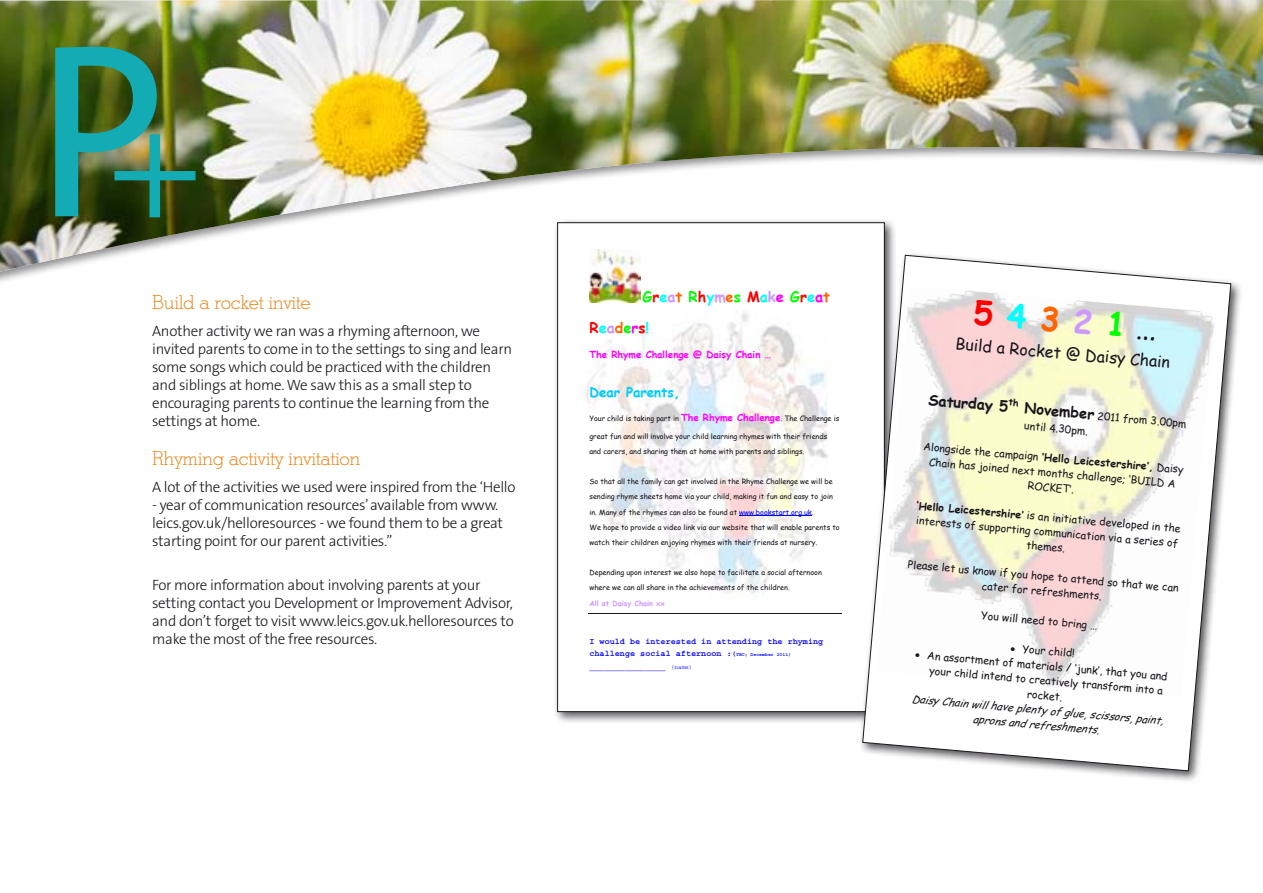
<style>
.page{position:relative;width:1263px;height:893px;background:#fff}
.page>*{position:absolute;margin:0;border:0;box-sizing:border-box;transform-origin:0 0}
.t1{font:249.6px "The Sans B5 Plain";color:#13acb4}
.t2{font:700 31.95px "Comic Sans MS";color:#f00}
.t3{font:300 19.5px "Stymie BT";letter-spacing:-.02em;color:#ec8111}
.t4{font:15.9px "Comic Sans MS";color:#1a171c}
.t5{font:300 15px/18px "The Sans B3";letter-spacing:-.02em;color:#1a171c}
.t6{font:700 14.7px "Comic Sans MS";color:#1a171c}
.t7{font:700 14.55px/30.3px "Comic Sans MS";color:#f00}
.t8{font:700 13.35px "Comic Sans MS";color:#0cf}
.t9{font:10.65px/14.9px "Comic Sans MS";color:#1a171c;text-align:center}
.t10{font:italic 10.65px/14.9px "Comic Sans MS";color:#1a171c;text-align:center}
.t11{font:700 9.75px "Comic Sans MS";color:#f0f}
.t12{font:700 8.4px/12.8px "Courier";color:#00f}
.t13{font:7.2px/15.1px "Comic Sans MS";color:#1a171c}
.t14{font:700 7.2px "Comic Sans MS";color:#cc9aff}
.s1{font-family:"The Sans B3";font-weight:300;font-size:175.35px}
.s2{color:#0f0}
.s3{color:#0ff}
.s4{color:#cc9aff}
.s5{color:#ff6500}
.s6{color:#f0f}
.s7{font-weight:700;font-size:9.75px;color:#f0f}
.s8{color:#00f}
.s9{font-size:7.2px}
.s10{font-size:4.8px}
.s11{font-weight:400;font-size:6px}
.s12{font-weight:400;color:#1a171c}
.s13{font-weight:700;font-size:14.7px}
.s14{font-weight:700}
</style>
<div class="page">
<img style="left:0;top:0;width:1263px;height:272px">
<div style="left:554px;top:219px;width:343px;height:505px;background:#1a171c;opacity:.75"></div>
<div style="left:558px;top:223px;width:326px;height:489px;background:#fff"></div>
<img style="left:586px;top:302px;width:242px;height:292px">
<img style="left:589px;top:249px;width:52px;height:53px">
<hr style="left:739px;top:515px;width:73px;height:1px;background:#00f">
<hr style="left:588px;top:613px;width:254px;height:1px;background:#1a171c">
<div style="left:859px;top:251px;width:384px;height:533px;background:#1a171c;opacity:.75"></div>
<svg style="left:862px;top:255px;width:369px;height:516px"></svg>
<svg style="left:1008px;top:398px;width:11px;height:8px"></svg>
<h1 class="t1" style="left:34px;top:2px;width:171px">P<span class="s1">+</span></h1>
<h3 class="t3" style="left:152px;top:290px;width:160px">Build a rocket invite</h3>
<p class="t5" style="left:152px;top:322px;width:361px">Another activity we ran was a rhyming afternoon, we invited parents to come in to the settings to sing and learn some songs which could be practiced with the children and siblings at home. We saw this as a small step to encouraging parents to continue the learning from the settings at home.</p>
<h3 class="t3" style="left:152px;top:447px;width:210px">Rhyming activity invitation</h3>
<p class="t5" style="left:152px;top:478px;width:365px">A lot of the activities we used were inspired from the ‘Hello</p>
<p class="t5" style="left:152px;top:496px;width:352px">- year of communication resources’ available from www. leics.gov.uk/helloresources - we found them to be a great starting point for our parent activities.”</p>
<p class="t5" style="left:152px;top:577px;width:363px">For more information about involving parents at your setting contact you Development or Improvement Advisor, and don’t forget to visit www.leics.gov.uk.helloresources to make the most of the free resources.</p>
<p class="t7" style="left:589px;top:281px;width:242px;text-indent:53px"><span class="s2">G</span>r<span class="s3">e</span><span class="s4">a</span><span class="s5">t</span> <span class="s2">R</span>h<span class="s3">y</span><span class="s4">m</span><span class="s5">e</span><span class="s2">s</span> M<span class="s3">a</span><span class="s4">k</span><span class="s6">e</span> <span class="s2">G</span>r<span class="s3">e</span><span class="s6">a</span><span class="s5">t<br></span>R<span class="s3">e</span><span class="s4">a</span><span class="s5">d</span><span class="s2">e</span><span class="s6">r</span>s<span class="s3">!</span></p>
<p class="t11" style="left:589px;top:347px;width:183px">The Rhyme Challenge @ Daisy Chain …</p>
<p class="t8" style="left:589px;top:383px;width:92px">Dear Parents,</p>
<p class="t13" style="left:589px;top:411px;width:251px">Your child is taking part in <span class="s7">The Rhyme Challenge</span>. The Challenge is</p>
<p class="t13" style="left:589px;top:428px;width:239px">great fun and will involve your child learning rhymes with their friends and carers, and sharing them at home with parents and siblings.</p>
<p class="t13" style="left:589px;top:474px;width:252px">So that all the family can get involved in the Rhyme Challenge we will be sending rhyme sheets home via your child, making it fun and easy to join in. Many of the rhymes can also be found at <span class="s8">www.bookstart.org.uk</span>.<br>We hope to provide a video link via our website that will enable parents to watch their children enjoying rhymes with their friends at nursery.</p>
<p class="t13" style="left:589px;top:565px;width:234px">Depending upon interest we also hope to facilitate a social afternoon where we can all share in the achievements of the children.</p>
<p class="t14" style="left:589px;top:598px;width:77px">All at Daisy Chain xx</p>
<p class="t12" style="left:589px;top:635px;width:235px">I would be interested in attending the rhyming challenge social afternoon :<span class="s9">(</span><span class="s10">TBC; December 2011) </span>_______________ <span class="s11">(name)</span></p>
<h2 class="t2" style="left:976px;top:289px;width:185px;rotate:5deg">5<span class="s3">4</span><span class="s5">3</span><span class="s4">2</span><span class="s2">1</span> <span class="s12">…</span></h2>
<p class="t4" style="left:957px;top:332px;width:217px;rotate:5deg">Build a Rocket @ Daisy Chain</p>
<p class="t6" style="left:929px;top:389px;width:81px;rotate:5deg">Saturday 5</p>
<p class="t9" style="left:1025px;top:401px;width:164px;line-height:16px;text-align:left;rotate:5deg"><span class="s13">November</span> 2011 from 3.00pm until 4.30pm.</p>
<p class="t9" style="left:924px;top:439px;width:263px;rotate:5deg">Alongside the campaign <span class="s14">‘Hello Leicestershire’,</span> Daisy<br>Chain has joined next months challenge; ‘BUILD A<br>ROCKET’.</p>
<p class="t9" style="left:917px;top:498px;width:267px;rotate:5deg"><span class="s14">‘Hello Leicestershire’</span> is an initiative developed in the interests of supporting communication via a series of themes.</p>
<p class="t9" style="left:908px;top:557px;width:273px;rotate:5deg">Please let us know if you hope to attend so that we can cater for refreshments.</p>
<p class="t9" style="left:982px;top:608px;width:118px;rotate:5deg">You will need to bring …</p>
<p class="t9" style="left:1011px;top:640px;width:66px;rotate:5deg">• Your child!</p>
<p class="t9" style="left:916px;top:646px;width:255px;rotate:5deg">• An assortment of materials / ‘junk’, that you and</p>
<p class="t9" style="left:930px;top:663px;width:236px;rotate:5deg">your child intend to creatively transform into a</p>
<p class="t9" style="left:1028px;top:686px;width:37px;rotate:5deg">rocket.</p>
<p class="t10" style="left:912px;top:691px;width:254px;rotate:5deg">Daisy Chain will have plenty of glue, scissors, paint, aprons and refreshments.</p>
</div>
